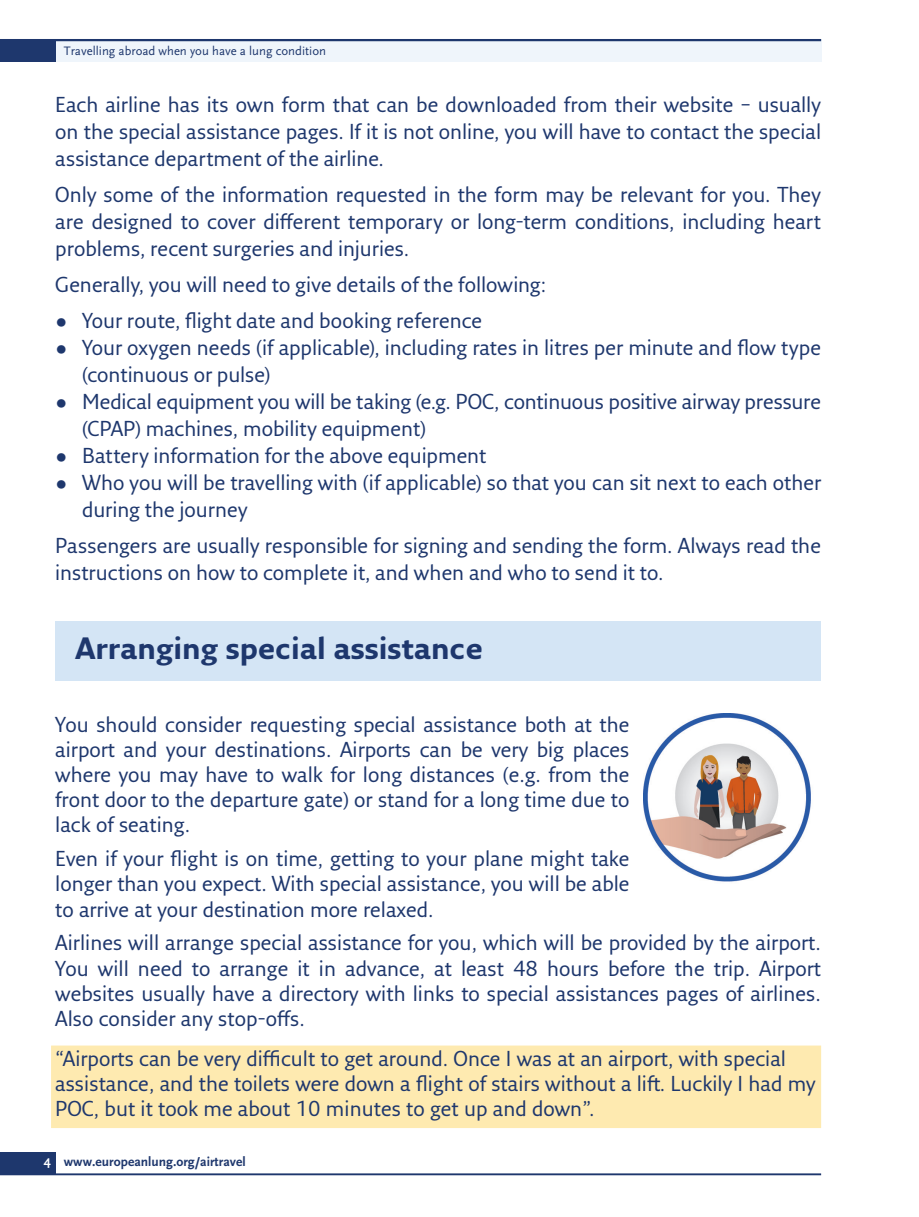
<style>
.page{position:relative;width:919px;height:1217px;background:#fff}
.page>*{position:absolute;margin:0;border:0;box-sizing:border-box;transform-origin:0 0}
.t1{font:700 30px "Fresco Sans Pro";color:#1e376d}
.t2{font:21px/25.2px "Fresco Sans Pro";color:#1e376d;text-align:justify}
.t3{font:700 13.5px "Scala Sans";color:#1e376d}
.t4{font:12.75px "Scala Sans";color:#1e376d}
.s1{color:#fff}
</style>
<div class="page">
<div style="left:0;top:39px;width:821px;height:22px;background:#eff5fb"></div>
<div style="left:0;top:1151px;width:55px;height:23px;background:#1e376d"></div>
<div style="left:0;top:39px;width:55px;height:22px;background:#1e376d"></div>
<hr style="left:0;top:1173px;width:821px;height:1px;background:#1e376d">
<hr style="left:0;top:39px;width:821px;height:2px;background:#1e376d">
<div style="left:51px;top:1045px;width:770px;height:82px;background:#feeab0"></div>
<div style="left:55px;top:621px;width:766px;height:59px;background:#d4e5f5"></div>
<img style="left:643px;top:713px;width:168px;height:169px">
<p class="t4" style="left:64px;top:44px;width:264px">Travelling abroad when you have a lung condition</p>
<p class="t2" style="left:55px;top:90px;width:767px;line-height:27px">Each airline has its own form that can be downloaded from their website – usually on the special assistance pages. If it is not online, you will have to contact the special assistance department of the airline.</p>
<p class="t2" style="left:55px;top:180px;width:767px;line-height:27px">Only some of the information requested in the form may be relevant for you. They are designed to cover different temporary or long-term conditions, including heart problems, recent surgeries and injuries.</p>
<p class="t2" style="left:55px;top:271px;width:492px">Generally, you will need to give details of the following:</p>
<p class="t2" style="left:55px;top:307px;width:428px">• Your route, flight date and booking reference</p>
<p class="t2" style="left:82px;top:333px;width:740px;line-height:27px;text-indent:-27px">• Your oxygen needs (if applicable), including rates in litres per minute and flow type (continuous or pulse)</p>
<p class="t2" style="left:82px;top:387px;width:740px;line-height:27px;text-indent:-27px">• Medical equipment you will be taking (e.g. POC, continuous positive airway pressure (CPAP) machines, mobility equipment)</p>
<p class="t2" style="left:55px;top:442px;width:432px">• Battery information for the above equipment</p>
<p class="t2" style="left:82px;top:468px;width:740px;line-height:27px;text-indent:-27px">• Who you will be travelling with (if applicable) so that you can sit next to each other during the journey</p>
<p class="t2" style="left:55px;top:531px;width:767px;line-height:27px">Passengers are usually responsible for signing and sending the form. Always read the instructions on how to complete it, and when and who to send it to.</p>
<h1 class="t1" style="left:75px;top:629px;width:409px">Arranging special assistance</h1>
<p class="t2" style="left:55px;top:710px;width:576px">You should consider requesting special assistance both at the airport and your destinations. Airports can be very big places where you may have to walk for long distances (e.g. from the front door to the departure gate) or stand for a long time due to lack of seating.</p>
<p class="t2" style="left:55px;top:845px;width:576px">Even if your flight is on time, getting to your plane might take longer than you expect. With special assistance, you will be able to arrive at your destination more relaxed.</p>
<p class="t2" style="left:55px;top:929px;width:767px">Airlines will arrange special assistance for you, which will be provided by the airport.<br>You will need to arrange it in advance, at least 48 hours before the trip. Airport websites usually have a directory with links to special assistances pages of airlines.<br>Also consider any stop-offs.</p>
<p class="t2" style="left:55px;top:1044px;width:762px;text-align:left">“Airports can be very difficult to get around. Once I was at an airport, with special assistance, and the toilets were down a flight of stairs without a lift. Luckily I had my<br>POC, but it took me about 10 minutes to get up and down”.</p>
<p class="t3" style="left:44px;top:1153px;width:203px"><span class="s1">4</span> www.europeanlung.org/airtravel</p>
</div>
